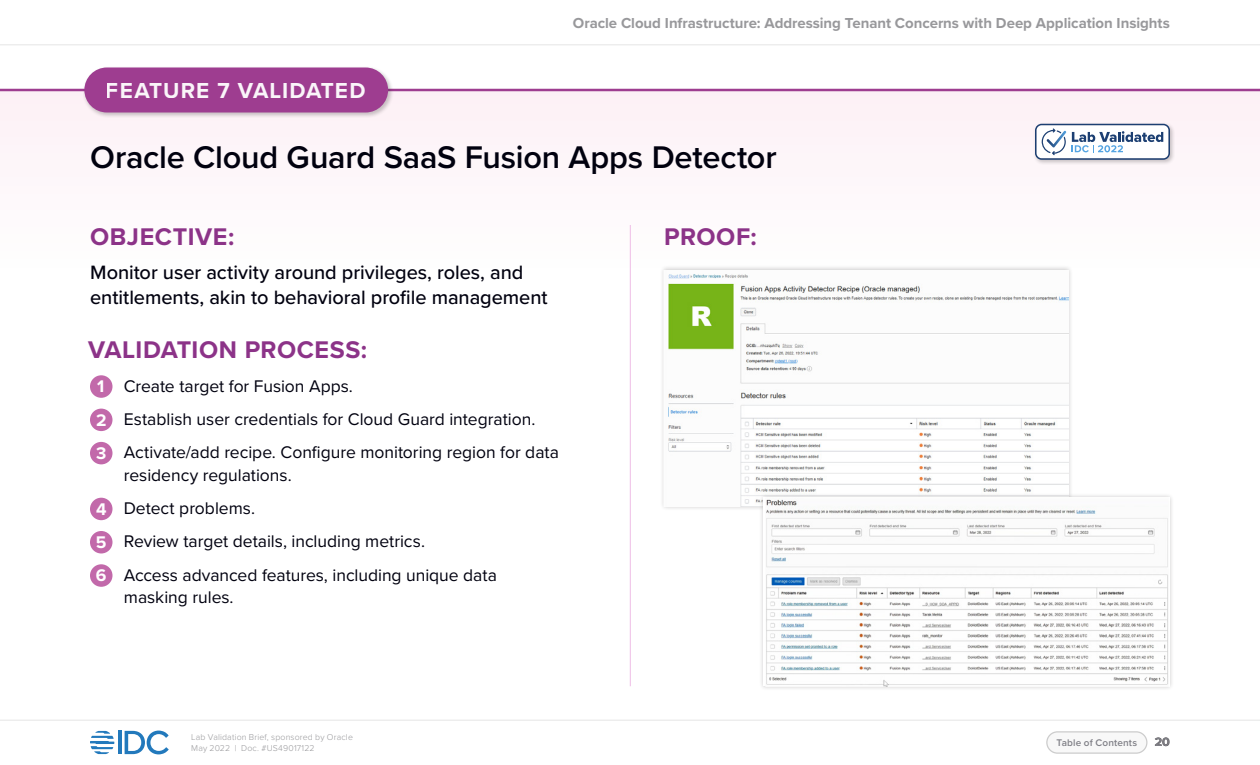
<style>
.page{position:relative;width:1260px;height:765px;background:#fff}
.page>*{position:absolute;margin:0;border:0;box-sizing:border-box;transform-origin:0 0}
.t1{font:600 32.5px "Proxima Nova";letter-spacing:-.005em;color:#01010f}
.t2{font:700 25px "Proxima Nova";letter-spacing:.025em;color:#8c3388}
.t3{font:700 22.5px "Proxima Nova";letter-spacing:.045em;color:#fff}
.t4{font:500 20px/25px "Proxima Nova";letter-spacing:-.005em;color:#01010f}
.t5{font:17.5px/22.5px "Proxima Nova";color:#01010f}
.t6{font:700 17.5px "Proxima Nova";color:#fff}
.t7{font:700 15px "Proxima Nova";letter-spacing:-.005em;color:#98989b}
.t8{font:700 12.5px "Proxima Nova";color:#231f20}
.t9{font:600 10px "Proxima Nova";letter-spacing:.015em;color:#808087}
.t10{font:300 8.75px/11.2px "Proxima Nova";letter-spacing:.02em;color:#98989b}
</style>
<div class="page">
<hr style="left:0;top:45px;width:1260px;height:1px;background:#e5e5e5">
<hr style="left:0;top:720px;width:1260px;height:1px;background:#e5e5e5">
<hr style="left:118px;top:731px;width:4px;height:23px;background:#2279bc">
<svg style="left:125px;top:731px;width:44px;height:23px"></svg>
<svg style="left:90px;top:731px;width:24px;height:23px"></svg>
<div style="left:1047px;top:732px;width:100px;height:21px;background:#f8f8f8;border-radius:11px"></div>
<div style="left:1046px;top:731px;width:102px;height:23px;border:1px solid #ccc;border-radius:11px"></div>
<div style="left:0;top:90px;width:1260px;height:180px;background:#fdf7fa"></div>
<hr style="left:0;top:89px;width:1260px;height:2px;background:#9e3d90">
<div style="left:83px;top:65px;width:310px;height:53px;background:#231f20;opacity:.25"></div>
<div style="left:84px;top:68px;width:304px;height:45px;background:#9e3d90;border-radius:22px"></div>
<hr style="left:630px;top:225px;width:1px;height:461px;background:#efbde6">
<div style="left:90px;top:375px;width:22px;height:23px;background:#c269aa;border-radius:50%"></div>
<div style="left:90px;top:409px;width:22px;height:22px;background:#c269aa;border-radius:50%"></div>
<div style="left:90px;top:442px;width:22px;height:22px;background:#c269aa;border-radius:50%"></div>
<div style="left:90px;top:498px;width:22px;height:22px;background:#c269aa;border-radius:50%"></div>
<div style="left:90px;top:531px;width:22px;height:22px;background:#c269aa;border-radius:50%"></div>
<div style="left:90px;top:564px;width:22px;height:23px;background:#c269aa;border-radius:50%"></div>
<div style="left:659px;top:265px;width:414px;height:246px;background:#231f20;opacity:.25"></div>
<img style="left:664px;top:270px;width:405px;height:236px">
<div style="left:759px;top:493px;width:416px;height:198px;background:#231f20;opacity:.25"></div>
<img style="left:765px;top:498px;width:405px;height:188px">
<div style="left:1033px;top:122px;width:142px;height:43px;background:#231f20;opacity:.25"></div>
<svg style="left:1035px;top:124px;width:135px;height:36px"></svg>
<p class="t3" style="left:106px;top:73px;width:261px">FEATURE 7 VALIDATED</p>
<p class="t7" style="left:573px;top:12px;width:599px">Oracle Cloud Infrastructure: Addressing Tenant Concerns with Deep Application Insights</p>
<p class="t1" style="left:90px;top:133px;width:688px">Oracle Cloud Guard SaaS Fusion Apps Detector</p>
<p class="t2" style="left:90px;top:218px;width:146px">OBJECTIVE:</p>
<p class="t2" style="left:664px;top:218px;width:94px">PROOF:</p>
<p class="t4" style="left:90px;top:259px;width:459px">Monitor user activity around privileges, roles, and entitlements, akin to behavioral profile management</p>
<p class="t2" style="left:88px;top:331px;width:281px">VALIDATION PROCESS:</p>
<p class="t6" style="left:97px;top:373px;width:9px">1</p>
<p class="t5" style="left:124px;top:374px;width:231px">Create target for Fusion Apps.</p>
<p class="t6" style="left:96px;top:407px;width:12px">2</p>
<p class="t5" style="left:124px;top:407px;width:413px">Establish user credentials for Cloud Guard integration.</p>
<p class="t6" style="left:96px;top:440px;width:12px">3</p>
<p class="t5" style="left:124px;top:440px;width:437px">Activate/add recipe. Configure monitoring region for data residency regulations.</p>
<p class="t6" style="left:96px;top:496px;width:12px">4</p>
<p class="t5" style="left:124px;top:496px;width:133px">Detect problems.</p>
<p class="t6" style="left:96px;top:529px;width:12px">5</p>
<p class="t5" style="left:124px;top:529px;width:303px">Review target details, including metrics.</p>
<p class="t6" style="left:96px;top:562px;width:12px">6</p>
<p class="t5" style="left:124px;top:563px;width:375px">Access advanced features, including unique data masking rules.</p>
<p class="t10" style="left:191px;top:731px;width:163px">Lab Validation Brief, sponsored by Oracle<br>May 2022 | Doc. #US49017122</p>
<p class="t9" style="left:1057px;top:735px;width:82px">Table of Contents</p>
<p class="t8" style="left:1155px;top:733px;width:17px">20</p>
</div>
